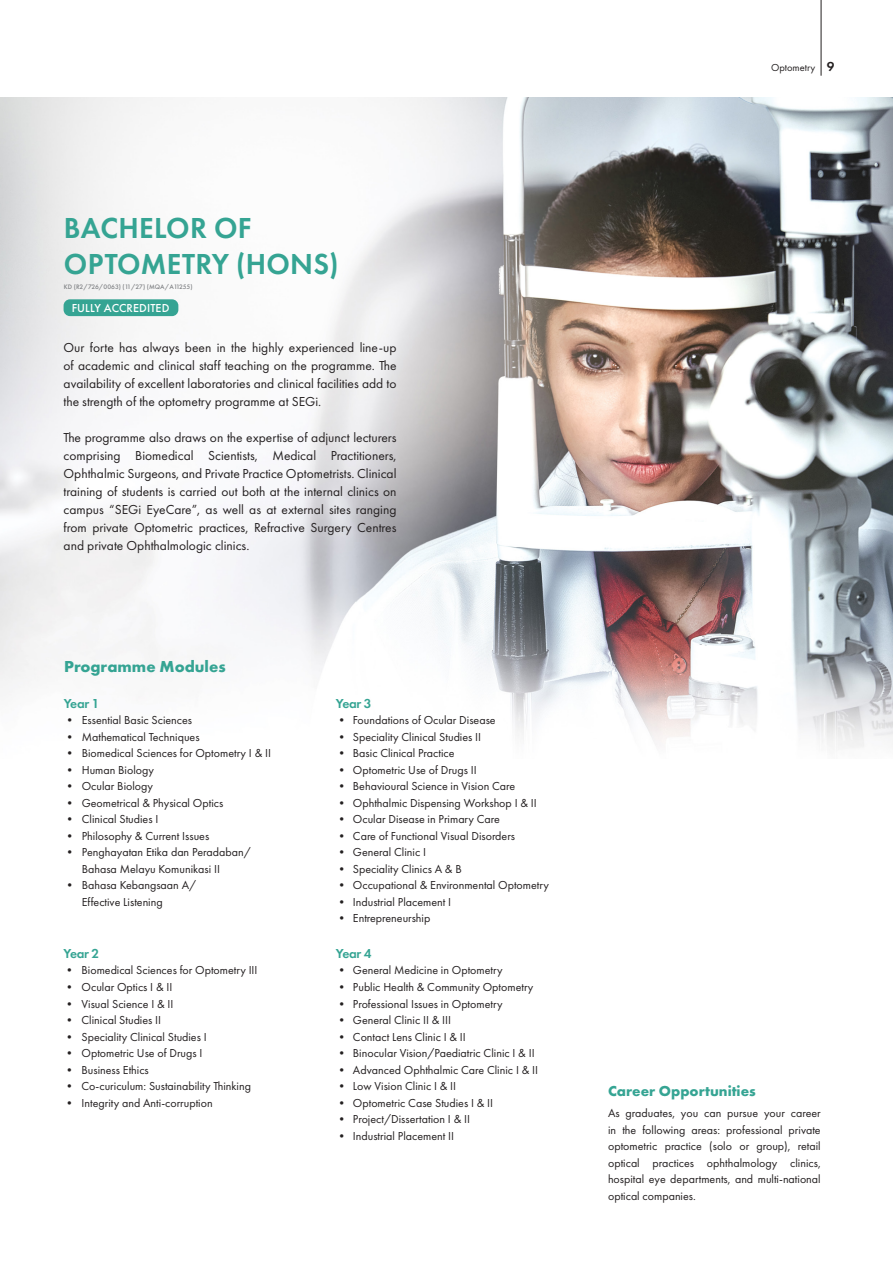
<style>
.page{position:relative;width:893px;height:1263px;background:#fff}
.page>*{position:absolute;margin:0;border:0;box-sizing:border-box;transform-origin:0 0}
.t1{font:600 30px "Futura PT";letter-spacing:.01em;color:#35a493}
.t2{font:700 16.5px "Futura PT";color:#35a493}
.t3{font:700 15px "Futura PT";color:#35a493}
.t4{font:13.5px/18px "Futura PT";color:#231f20;text-align:justify}
.t5{font:600 13.5px "Futura PT";letter-spacing:-.025em;color:#35a493}
.t6{font:12px/16.5px "Futura PT";color:#231f20}
.t7{font:500 12px "Futura PT";letter-spacing:.01em;color:#fff}
.t8{font:10.5px "Futura PT";color:#231f20}
.t9{font:500 6.75px "Futura PT";letter-spacing:-.01em;color:#808285}
.s1{font-weight:600;font-size:13.5px}
</style>
<div class="page">
<hr style="left:821px;top:0;width:1px;height:76px;background:#231f20">
<img style="left:0;top:97px;width:893px;height:651px">
<div style="left:64px;top:299px;width:114px;height:17px;background:#35a493;border-radius:6px"></div>
<p class="t1" style="left:64px;top:209px;width:189px">BACHELOR OF</p>
<p class="t1" style="left:64px;top:245px;width:276px">OPTOMETRY (HONS)</p>
<p class="t9" style="left:64px;top:282px;width:130px">KD (R2/726/0063) (11/27) (MQA/A11255)</p>
<p class="t7" style="left:72px;top:301px;width:99px">FULLY ACCREDITED</p>
<p class="t4" style="left:64px;top:338px;width:334px">Our forte has always been in the highly experienced line-up of academic and clinical staff teaching on the programme. The availability of excellent laboratories and clinical facilities add to the strength of the optometry programme at SEGi.</p>
<p class="t4" style="left:64px;top:428px;width:334px">The programme also draws on the expertise of adjunct lecturers comprising Biomedical Scientists, Medical Practitioners, Ophthalmic Surgeons, and Private Practice Optometrists. Clinical training of students is carried out both at the internal clinics on campus “SEGi EyeCare”, as well as at external sites ranging from private Optometric practices, Refractive Surgery Centres and private Ophthalmologic clinics.</p>
<p class="t2" style="left:64px;top:656px;width:163px">Programme Modules</p>
<p class="t5" style="left:64px;top:695px;width:37px">Year 1</p>
<p class="t6" style="left:64px;top:712px;width:130px">• Essential Basic Sciences</p>
<p class="t6" style="left:64px;top:728px;width:137px">• Mathematical Techniques</p>
<p class="t6" style="left:64px;top:745px;width:209px">• Biomedical Sciences for Optometry I &amp; II</p>
<p class="t6" style="left:64px;top:761px;width:92px">• Human Biology</p>
<p class="t6" style="left:64px;top:778px;width:91px">• Ocular Biology</p>
<p class="t6" style="left:64px;top:794px;width:161px">• Geometrical &amp; Physical Optics</p>
<p class="t6" style="left:64px;top:811px;width:96px">• Clinical Studies I</p>
<p class="t6" style="left:64px;top:827px;width:147px">• Philosophy &amp; Current Issues</p>
<p class="t6" style="left:82px;top:844px;width:171px;text-indent:-18px">• Penghayatan Etika dan Peradaban/<br>Bahasa Melayu Komunikasi II</p>
<p class="t6" style="left:82px;top:877px;width:116px;text-indent:-18px">• Bahasa Kebangsaan A/<br>Effective Listening</p>
<p class="t5" style="left:64px;top:945px;width:37px">Year 2</p>
<p class="t6" style="left:64px;top:962px;width:195px">• Biomedical Sciences for Optometry III</p>
<p class="t6" style="left:64px;top:979px;width:110px">• Ocular Optics I &amp; II</p>
<p class="t6" style="left:64px;top:995px;width:111px">• Visual Science I &amp; II</p>
<p class="t6" style="left:64px;top:1012px;width:99px">• Clinical Studies II</p>
<p class="t6" style="left:64px;top:1028px;width:145px">• Speciality Clinical Studies I</p>
<p class="t6" style="left:64px;top:1045px;width:140px">• Optometric Use of Drugs I</p>
<p class="t6" style="left:64px;top:1061px;width:87px">• Business Ethics</p>
<p class="t6" style="left:64px;top:1078px;width:189px">• Co-curiculum: Sustainability Thinking</p>
<p class="t6" style="left:64px;top:1094px;width:151px">• Integrity and Anti-corruption</p>
<p class="t5" style="left:336px;top:695px;width:37px">Year 3</p>
<p class="t6" style="left:336px;top:712px;width:161px">• Foundations of Ocular Disease</p>
<p class="t6" style="left:336px;top:728px;width:147px">• Speciality Clinical Studies II</p>
<p class="t6" style="left:336px;top:745px;width:120px">• Basic Clinical Practice</p>
<p class="t6" style="left:336px;top:761px;width:142px">• Optometric Use of Drugs II</p>
<p class="t6" style="left:336px;top:778px;width:181px">• Behavioural Science in Vision Care</p>
<p class="t6" style="left:336px;top:794px;width:202px">• Ophthalmic Dispensing Workshop I &amp; II</p>
<p class="t6" style="left:336px;top:811px;width:166px">• Ocular Disease in Primary Care</p>
<p class="t6" style="left:336px;top:827px;width:181px">• Care of Functional Visual Disorders</p>
<p class="t6" style="left:336px;top:844px;width:92px">• General Clinic I</p>
<p class="t6" style="left:336px;top:860px;width:127px">• Speciality Clinics A &amp; B</p>
<p class="t6" style="left:336px;top:877px;width:214px">• Occupational &amp; Environmental Optometry</p>
<p class="t6" style="left:336px;top:893px;width:117px">• Industrial Placement I</p>
<p class="t6" style="left:336px;top:910px;width:96px">• Entrepreneurship</p>
<p class="t5" style="left:336px;top:945px;width:37px">Year 4</p>
<p class="t6" style="left:336px;top:962px;width:168px">• General Medicine in Optometry</p>
<p class="t6" style="left:336px;top:979px;width:199px">• Public Health &amp; Community Optometry</p>
<p class="t6" style="left:336px;top:995px;width:168px">• Professional Issues in Optometry</p>
<p class="t6" style="left:336px;top:1012px;width:117px">• General Clinic II &amp; III</p>
<p class="t6" style="left:336px;top:1028px;width:131px">• Contact Lens Clinic I &amp; II</p>
<p class="t6" style="left:336px;top:1045px;width:200px">• Binocular Vision/Paediatric Clinic I &amp; II</p>
<p class="t6" style="left:336px;top:1061px;width:204px">• Advanced Ophthalmic Care Clinic I &amp; II</p>
<p class="t6" style="left:336px;top:1078px;width:122px">• Low Vision Clinic I &amp; II</p>
<p class="t6" style="left:336px;top:1094px;width:159px">• Optometric Case Studies I &amp; II</p>
<p class="t6" style="left:336px;top:1111px;width:136px">• Project/Dissertation I &amp; II</p>
<p class="t6" style="left:336px;top:1127px;width:120px">• Industrial Placement II</p>
<p class="t8" style="left:771px;top:61px;width:65px">Optometry <span class="s1">9</span></p>
<p class="t3" style="left:608px;top:1082px;width:149px">Career Opportunities</p>
<p class="t6" style="left:608px;top:1105px;width:214px;text-align:justify">As graduates, you can pursue your career in the following areas: professional private optometric practice (solo or group), retail optical practices ophthalmology clinics, hospital eye departments, and multi-national optical companies.</p>
</div>
